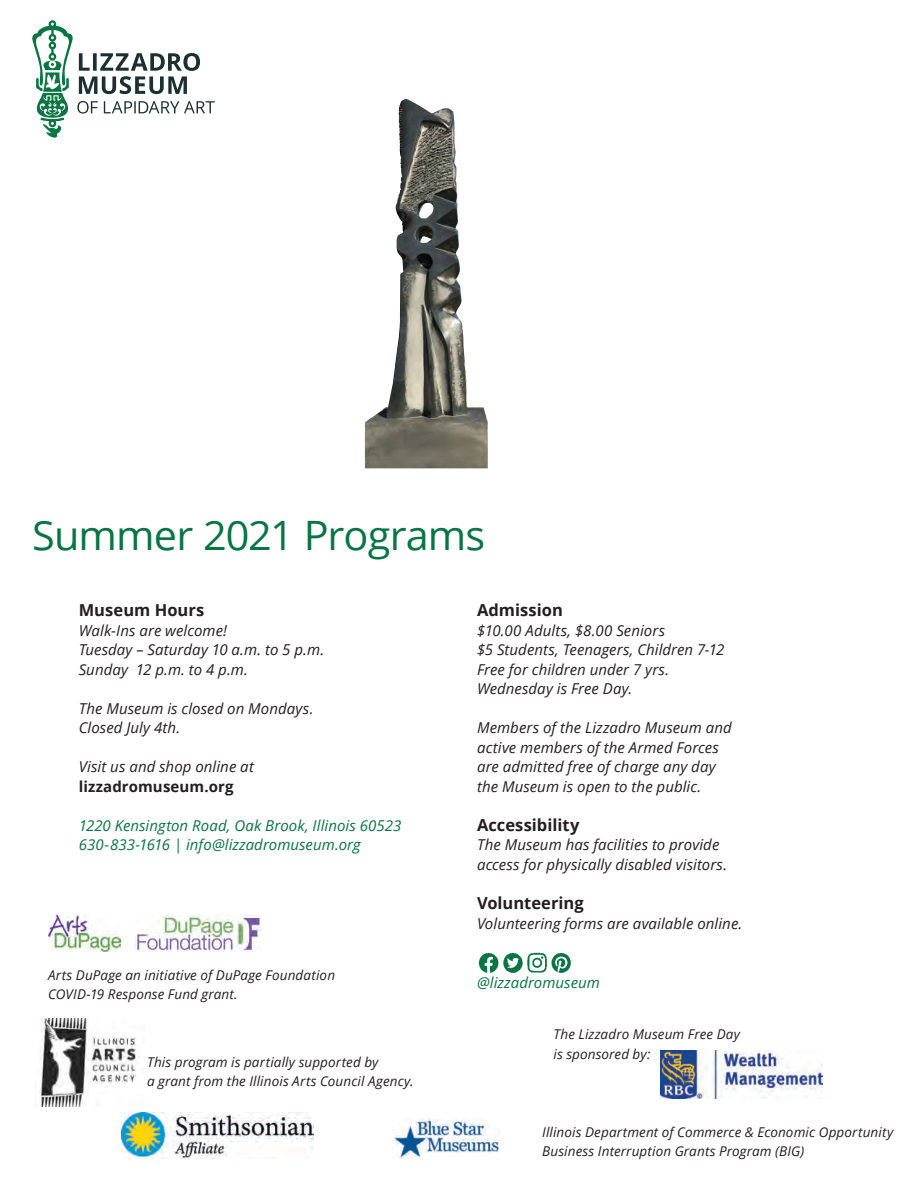
<style>
.page{position:relative;width:918px;height:1188px;background:#fff}
.page>*{position:absolute;margin:0;border:0;box-sizing:border-box;transform-origin:0 0}
.Paragraph_Style_1{font:40.5px "Open Sans";letter-spacing:-.02em;color:#087642}
.Paragraph_Style_1-2{font:700 16.5px "Open Sans";color:#231f20}
.Paragraph_Style_1-3{font:italic 15px "Open Sans";letter-spacing:.005em;color:#231f20}
.Paragraph_Style_1-4{font:italic 15px "Open Sans";letter-spacing:.005em;color:#087642}
.Paragraph_Style_1-5{font:700 15px "Open Sans";letter-spacing:.005em;color:#231f20}
.Paragraph_Style_1-6{font:italic 13.5px/19.5px "Open Sans";letter-spacing:.01em;color:#231f20}
</style>
<div class="page">
<svg style="left:32px;top:20px;width:183px;height:118px"></svg>
<img style="left:478px;top:952px;width:93px;height:21px">
<img style="left:660px;top:1050px;width:163px;height:49px">
<img style="left:122px;top:1112px;width:192px;height:46px">
<img style="left:40px;top:1018px;width:99px;height:89px">
<img style="left:48px;top:914px;width:73px;height:37px">
<img style="left:136px;top:915px;width:126px;height:36px">
<img style="left:365px;top:99px;width:123px;height:369px">
<svg style="left:419px;top:203px;width:15px;height:15px"></svg>
<svg style="left:421px;top:236px;width:11px;height:8px"></svg>
<img style="left:392px;top:1118px;width:108px;height:41px">
<p class="Paragraph_Style_1" style="left:32px;top:507px;width:455px">Summer 2021 Programs</p>
<p class="Paragraph_Style_1-2" style="left:79px;top:598px;width:127px">Museum Hours</p>
<p class="Paragraph_Style_1-3" style="left:79px;top:620px;width:150px">Walk-Ins are welcome!</p>
<p class="Paragraph_Style_1-3" style="left:79px;top:639px;width:247px">Tuesday – Saturday 10 a.m. to 5 p.m.</p>
<p class="Paragraph_Style_1-3" style="left:79px;top:659px;width:171px">Sunday 12 p.m. to 4 p.m.</p>
<p class="Paragraph_Style_1-3" style="left:79px;top:698px;width:236px">The Museum is closed on Mondays.</p>
<p class="Paragraph_Style_1-3" style="left:79px;top:717px;width:103px">Closed July 4th.</p>
<p class="Paragraph_Style_1-3" style="left:79px;top:756px;width:177px">Visit us and shop online at</p>
<p class="Paragraph_Style_1-5" style="left:79px;top:776px;width:156px">lizzadromuseum.org</p>
<p class="Paragraph_Style_1-4" style="left:79px;top:815px;width:324px">1220 Kensington Road, Oak Brook, Illinois 60523</p>
<p class="Paragraph_Style_1-4" style="left:79px;top:834px;width:284px">630- 833-1616 | info@lizzadromuseum.org</p>
<p class="Paragraph_Style_1-6" style="left:48px;top:965px;width:289px">Arts DuPage an initiative of DuPage Foundation<br>COVID-19 Response Fund grant.</p>
<p class="Paragraph_Style_1-6" style="left:147px;top:1052px;width:233px">This program is partially supported by</p>
<p class="Paragraph_Style_1-6" style="left:147px;top:1071px;width:268px">a grant from the Illinois Arts Council Agency.</p>
<p class="Paragraph_Style_1-2" style="left:477px;top:598px;width:87px">Admission</p>
<p class="Paragraph_Style_1-3" style="left:477px;top:620px;width:190px">$10.00 Adults, $8.00 Seniors</p>
<p class="Paragraph_Style_1-3" style="left:477px;top:639px;width:249px">$5 Students, Teenagers, Children 7-12</p>
<p class="Paragraph_Style_1-3" style="left:477px;top:659px;width:194px">Free for children under 7 yrs.</p>
<p class="Paragraph_Style_1-3" style="left:477px;top:678px;width:157px">Wednesday is Free Day.</p>
<p class="Paragraph_Style_1-3" style="left:477px;top:717px;width:256px">Members of the Lizzadro Museum and</p>
<p class="Paragraph_Style_1-3" style="left:477px;top:737px;width:243px">active members of the Armed Forces</p>
<p class="Paragraph_Style_1-3" style="left:477px;top:756px;width:240px">are admitted free of charge any day</p>
<p class="Paragraph_Style_1-3" style="left:477px;top:776px;width:226px">the Museum is open to the public.</p>
<p class="Paragraph_Style_1-2" style="left:477px;top:813px;width:104px">Accessibility</p>
<p class="Paragraph_Style_1-3" style="left:477px;top:835px;width:244px">The Museum has facilities to provide</p>
<p class="Paragraph_Style_1-3" style="left:477px;top:854px;width:252px">access for physically disabled visitors.</p>
<p class="Paragraph_Style_1-2" style="left:477px;top:892px;width:108px">Volunteering</p>
<p class="Paragraph_Style_1-3" style="left:477px;top:913px;width:267px">Volunteering forms are available online.</p>
<p class="Paragraph_Style_1-4" style="left:477px;top:972px;width:124px">@lizzadromuseum</p>
<p class="Paragraph_Style_1-6" style="left:554px;top:1024px;width:188px">The Lizzadro Museum Free Day</p>
<p class="Paragraph_Style_1-6" style="left:554px;top:1044px;width:99px">is sponsored by:</p>
<p class="Paragraph_Style_1-6" style="left:542px;top:1122px;width:353px">Illinois Department of Commerce &amp; Economic Opportunity</p>
<p class="Paragraph_Style_1-6" style="left:542px;top:1141px;width:264px">Business Interruption Grants Program (BIG)</p>
</div>
